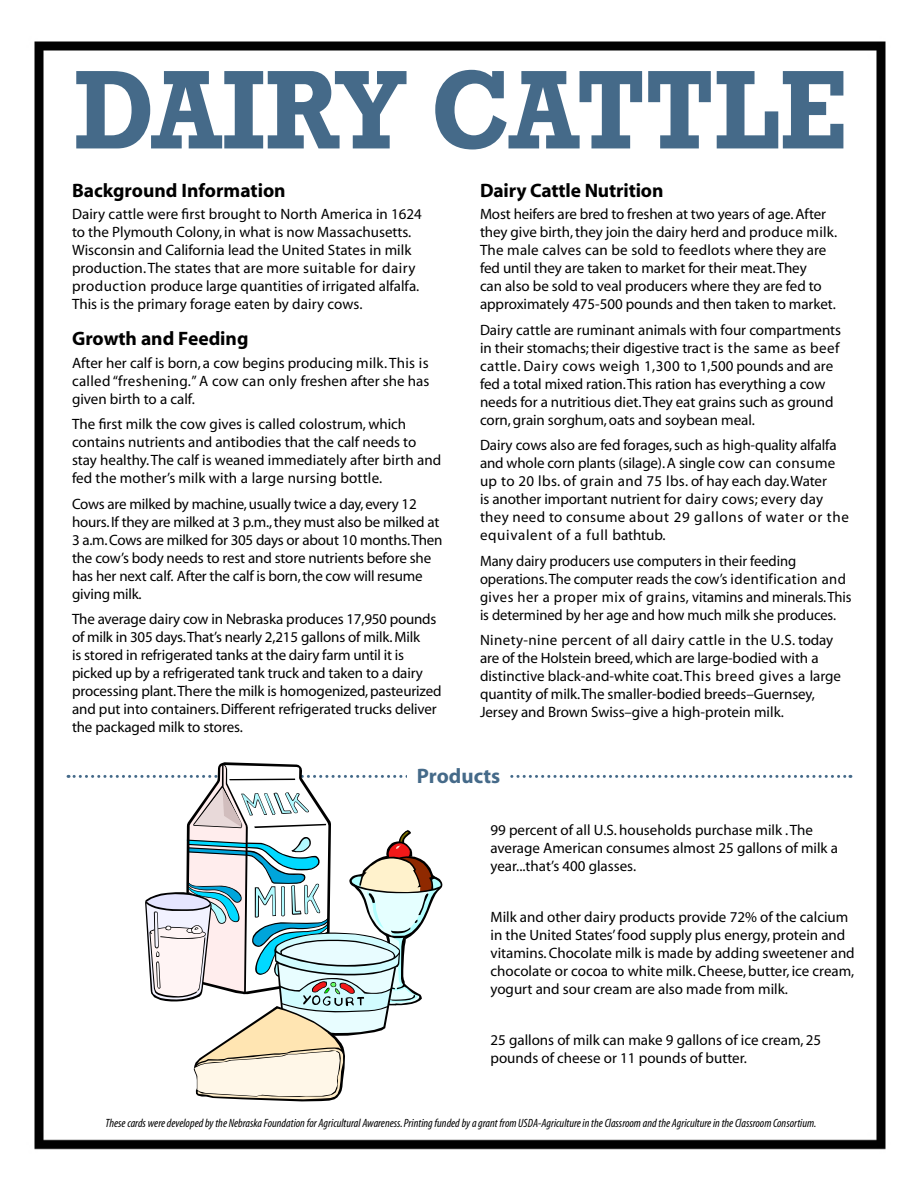
<style>
.page{position:relative;width:918px;height:1188px;background:#fff}
.page>*{position:absolute;margin:0;border:0;box-sizing:border-box;transform-origin:0 0}
.t1{font:700 114px "Rockwell";color:#456a89;scale:.89 1}
.t2{font:700 21px "Myriad";color:#456a89}
.t3{font:700 19.5px "Myriad";color:#000}
.t4{font:15px/18px "Myriad";letter-spacing:-.005em;color:#000}
.t5{font:italic condensed 12px "Myriad";color:#000}
</style>
<div class="page">
<img style="left:34px;top:41px;width:852px;height:1109px">
<svg style="left:68px;top:762px;width:783px;height:339px"></svg>
<h1 class="t1" style="left:73px;top:43px;width:871px">DAIRY CATTLE</h1>
<h3 class="t3" style="left:72px;top:180px;width:215px">Background Information</h3>
<p class="t4" style="left:72px;top:206px;width:351px">Dairy cattle were first brought to North America in 1624 to the Plymouth Colony, in what is now Massachusetts.<br>Wisconsin and California lead the United States in milk production. The states that are more suitable for dairy production produce large quantities of irrigated alfalfa.<br>This is the primary forage eaten by dairy cows.</p>
<h3 class="t3" style="left:72px;top:328px;width:178px">Growth and Feeding</h3>
<p class="t4" style="left:72px;top:354px;width:359px;text-align:justify">After her calf is born, a cow begins producing milk. This is called “freshening.” A cow can only freshen after she has given birth to a calf.</p>
<p class="t4" style="left:72px;top:416px;width:371px">The first milk the cow gives is called colostrum, which contains nutrients and antibodies that the calf needs to stay healthy. The calf is weaned immediately after birth and fed the mother’s milk with a large nursing bottle.</p>
<p class="t4" style="left:72px;top:495px;width:372px">Cows are milked by machine, usually twice a day, every 12 hours. If they are milked at 3 p.m., they must also be milked at 3 a.m. Cows are milked for 305 days or about 10 months. Then the cow’s body needs to rest and store nutrients before she has her next calf. After the calf is born, the cow will resume giving milk.</p>
<p class="t4" style="left:72px;top:611px;width:371px">The average dairy cow in Nebraska produces 17,950 pounds of milk in 305 days. That’s nearly 2,215 gallons of milk. Milk<br>is stored in refrigerated tanks at the dairy farm until it is picked up by a refrigerated tank truck and taken to a dairy processing plant. There the milk is homogenized, pasteurized and put into containers. Different refrigerated trucks deliver the packaged milk to stores.</p>
<h3 class="t3" style="left:480px;top:180px;width:185px">Dairy Cattle Nutrition</h3>
<p class="t4" style="left:480px;top:206px;width:359px">Most heifers are bred to freshen at two years of age. After they give birth, they join the dairy herd and produce milk.<br>The male calves can be sold to feedlots where they are fed until they are taken to market for their meat. They<br>can also be sold to veal producers where they are fed to approximately 475-500 pounds and then taken to market.</p>
<p class="t4" style="left:480px;top:321px;width:363px">Dairy cattle are ruminant animals with four compartments in their stomachs; their digestive tract is the same as beef cattle. Dairy cows weigh 1,300 to 1,500 pounds and are fed a total mixed ration. This ration has everything a cow needs for a nutritious diet. They eat grains such as ground corn, grain sorghum, oats and soybean meal.</p>
<p class="t4" style="left:480px;top:437px;width:370px">Dairy cows also are fed forages, such as high--quality alfalfa and whole corn plants (silage). A single cow can consume up to 20 lbs. of grain and 75 lbs. of hay each day. Water<br>is another important nutrient for dairy cows; every day they need to consume about 29 gallons of water or the equivalent of a full bathtub.</p>
<p class="t4" style="left:480px;top:552px;width:373px">Many dairy producers use computers in their feeding operations. The computer reads the cow’s identification and gives her a proper mix of grains, vitamins and minerals. This is determined by her age and how much milk she produces.</p>
<p class="t4" style="left:480px;top:632px;width:362px">Ninety-nine percent of all dairy cattle in the U.S. today are of the Holstein breed, which are large-bodied with a distinctive black-and-white coat. This breed gives a large quantity of milk. The smaller-bodied breeds–Guernsey, Jersey and Brown Swiss–give a high-protein milk.</p>
<h2 class="t2" style="left:417px;top:765px;width:85px">Products</h2>
<p class="t4" style="left:490px;top:822px;width:349px">99 percent of all U.S. households purchase milk . The average American consumes almost 25 gallons of milk a year...that’s 400 glasses.</p>
<p class="t4" style="left:490px;top:909px;width:366px">Milk and other dairy products provide 72% of the calcium in the United States’ food supply plus energy, protein and vitamins. Chocolate milk is made by adding sweetener and chocolate or cocoa to white milk. Cheese, butter, ice cream, yogurt and sour cream are also made from milk.</p>
<p class="t4" style="left:490px;top:1032px;width:332px">25 gallons of milk can make 9 gallons of ice cream, 25 pounds of cheese or 11 pounds of butter.</p>
<p class="t5" style="left:106px;top:1117px;width:713px">These cards were developed by the Nebraska Foundation for Agricultural Awareness. Printing funded by a grant from USDA-Agriculture in the Classroom and the Agriculture in the Classroom Consortium.</p>
</div>
